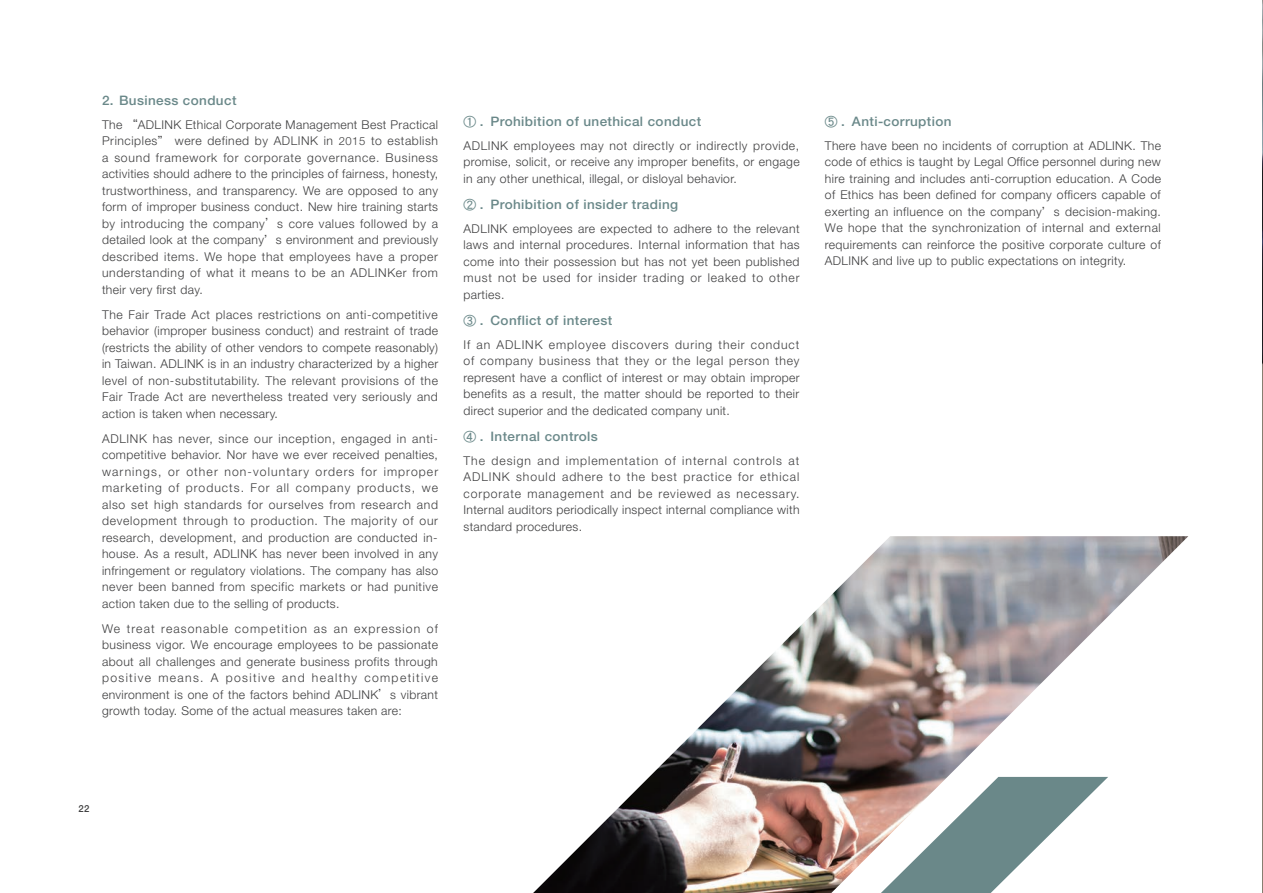
<style>
.page{position:relative;width:1263px;height:893px;background:#fff}
.page>*{position:absolute;margin:0;border:0;box-sizing:border-box;transform-origin:0 0}
.t1{font:500 13.05px "Helvetica Neue";letter-spacing:.03em;color:#6a8889}
.all__內文_英文版{font:300 12.15px/16.5px "Helvetica Neue";letter-spacing:.03em;color:#3e3e3f;text-align:justify}
.t2{font:500 9.75px "Helvetica Neue";color:#3e3e3f}
.s1{font-family:"DF Hei Std W5";font-weight:400;font-size:11.25px}
.s2{font-size:11.25px}
.s3{font-family:"DF Hei Std W7";font-weight:400;font-size:12.15px}
</style>
<div class="page">
<img style="left:533px;top:536px;width:655px;height:357px">
<svg style="left:881px;top:777px;width:227px;height:116px"></svg>
<img style="left:1262px;top:0;width:1px;height:893px">
<p class="t1" style="left:102px;top:92px;width:136px">2. Business conduct</p>
<p class="all__內文_英文版" style="left:102px;top:116px;width:338px">The <span class="s1">“</span>ADLINK Ethical Corporate Management Best Practical Principles<span class="s1">”</span> were defined by ADLINK in <span class="s2">2015</span> to establish a sound framework for corporate governance. Business activities should adhere to the principles of fairness, honesty, trustworthiness, and transparency. We are opposed to any form of improper business conduct. New hire training starts by introducing the company<span class="s1">’</span>s core values followed by a detailed look at the company<span class="s1">’</span>s environment and previously described items. We hope that employees have a proper understanding of what it means to be an ADLINKer from their very first day.</p>
<p class="all__內文_英文版" style="left:102px;top:306px;width:338px">The Fair Trade Act places restrictions on anti-competitive behavior (improper business conduct) and restraint of trade (restricts the ability of other vendors to compete reasonably) in Taiwan. ADLINK is in an industry characterized by a higher level of non-substitutability. The relevant provisions of the Fair Trade Act are nevertheless treated very seriously and action is taken when necessary.</p>
<p class="all__內文_英文版" style="left:102px;top:430px;width:338px">ADLINK has never, since our inception, engaged in anti&shy;competitive behavior. Nor have we ever received penalties, warnings, or other non-voluntary orders for improper marketing of products. For all company products, we also set high standards for ourselves from research and development through to production. The majority of our research, development, and production are conducted in&shy;house. As a result, ADLINK has never been involved in any infringement or regulatory violations. The company has also never been banned from specific markets or had punitive action taken due to the selling of products.</p>
<p class="all__內文_英文版" style="left:102px;top:620px;width:337px">We treat reasonable competition as an expression of business vigor. We encourage employees to be passionate about all challenges and generate business profits through positive means. A positive and healthy competitive environment is one of the factors behind ADLINK<span class="s1">’</span>s vibrant growth today. Some of the actual measures taken are:</p>
<p class="t1" style="left:463px;top:113px;width:239px"><span class="s3">①</span> . Prohibition of unethical conduct</p>
<p class="all__內文_英文版" style="left:463px;top:137px;width:338px">ADLINK employees may not directly or indirectly provide, promise, solicit, or receive any improper benefits, or engage in any other unethical, illegal, or disloyal behavior.</p>
<p class="t1" style="left:463px;top:196px;width:216px"><span class="s3">②</span> . Prohibition of insider trading</p>
<p class="all__內文_英文版" style="left:463px;top:220px;width:338px">ADLINK employees are expected to adhere to the relevant laws and internal procedures. Internal information that has come into their possession but has not yet been published must not be used for insider trading or leaked to other parties.</p>
<p class="t1" style="left:463px;top:312px;width:150px"><span class="s3">③</span> . Conflict of interest</p>
<p class="all__內文_英文版" style="left:463px;top:336px;width:338px">If an ADLINK employee discovers during their conduct of company business that they or the legal person they represent have a conflict of interest or may obtain improper benefits as a result, the matter should be reported to their direct superior and the dedicated company unit.</p>
<p class="t1" style="left:463px;top:429px;width:136px"><span class="s3">④</span> . Internal controls</p>
<p class="all__內文_英文版" style="left:463px;top:452px;width:338px">The design and implementation of internal controls at ADLINK should adhere to the best practice for ethical corporate management and be reviewed as necessary.<br>Internal auditors periodically inspect internal compliance with standard procedures.</p>
<p class="t1" style="left:825px;top:113px;width:128px"><span class="s3">⑤</span> . Anti-corruption</p>
<p class="all__內文_英文版" style="left:825px;top:137px;width:338px">There have been no incidents of corruption at ADLINK. The code of ethics is taught by Legal Office personnel during new hire training and includes anti-corruption education. A Code of Ethics has been defined for company officers capable of exerting an influence on the company<span class="s1">’</span>s decision-making.<br>We hope that the synchronization of internal and external requirements can reinforce the positive corporate culture of ADLINK and live up to public expectations on integrity.</p>
<p class="t2" style="left:78px;top:802px;width:12px">22</p>
</div>
